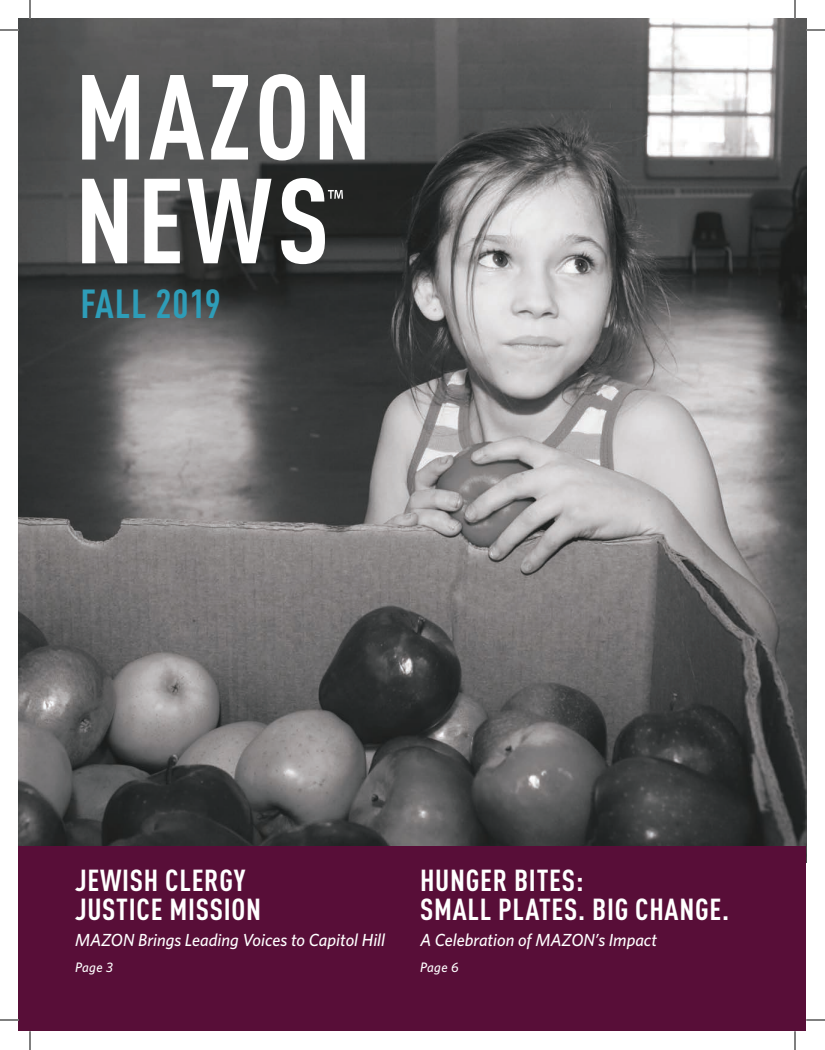
<style>
.page{position:relative;width:825px;height:1050px;background:#fff}
.page>*{position:absolute;margin:0;border:0;box-sizing:border-box;transform-origin:0 0}
.t1{font:700 118.75px/103.8px "DIN Cond";letter-spacing:.025em;color:#fff}
.t2{font:700 40px "DIN Cond";letter-spacing:.025em;color:#2e9db8}
.t3{font:700 30px/28.8px "DIN Cond";letter-spacing:.025em;color:#fff}
.t4{font:italic 500 17.5px "Whitney";color:#fff}
.t5{font:italic 500 13.75px "Whitney";letter-spacing:.02em;color:#fff}
</style>
<div class="page">
<img style="left:19px;top:19px;width:787px;height:828px">
<div style="left:19px;top:847px;width:787px;height:184px;background:#580e38"></div>
<svg style="left:328px;top:190px;width:15px;height:9px"></svg>
<svg style="left:0;top:29px;width:19px;height:2px"></svg>
<svg style="left:806px;top:29px;width:19px;height:2px"></svg>
<svg style="left:0;top:1019px;width:19px;height:2px"></svg>
<svg style="left:806px;top:1019px;width:19px;height:2px"></svg>
<svg style="left:29px;top:0;width:2px;height:19px"></svg>
<svg style="left:29px;top:1031px;width:2px;height:19px"></svg>
<svg style="left:794px;top:0;width:2px;height:19px"></svg>
<svg style="left:794px;top:1031px;width:2px;height:19px"></svg>
<h1 class="t1" style="left:75px;top:62px;width:298px">MAZON<br>NEWS</h1>
<h2 class="t2" style="left:81px;top:280px;width:142px">FALL 2019</h2>
<h3 class="t3" style="left:75px;top:865px;width:188px">JEWISH CLERGY<br>JUSTICE MISSION</h3>
<p class="t4" style="left:75px;top:928px;width:312px">MAZON Brings Leading Voices to Capitol Hill</p>
<p class="t5" style="left:75px;top:958px;width:39px">Page 3</p>
<h3 class="t3" style="left:420px;top:865px;width:311px">HUNGER BITES:<br>SMALL PLATES. BIG CHANGE.</h3>
<p class="t4" style="left:420px;top:928px;width:239px">A Celebration of MAZON’s Impact</p>
<p class="t5" style="left:420px;top:958px;width:40px">Page 6</p>
</div>
